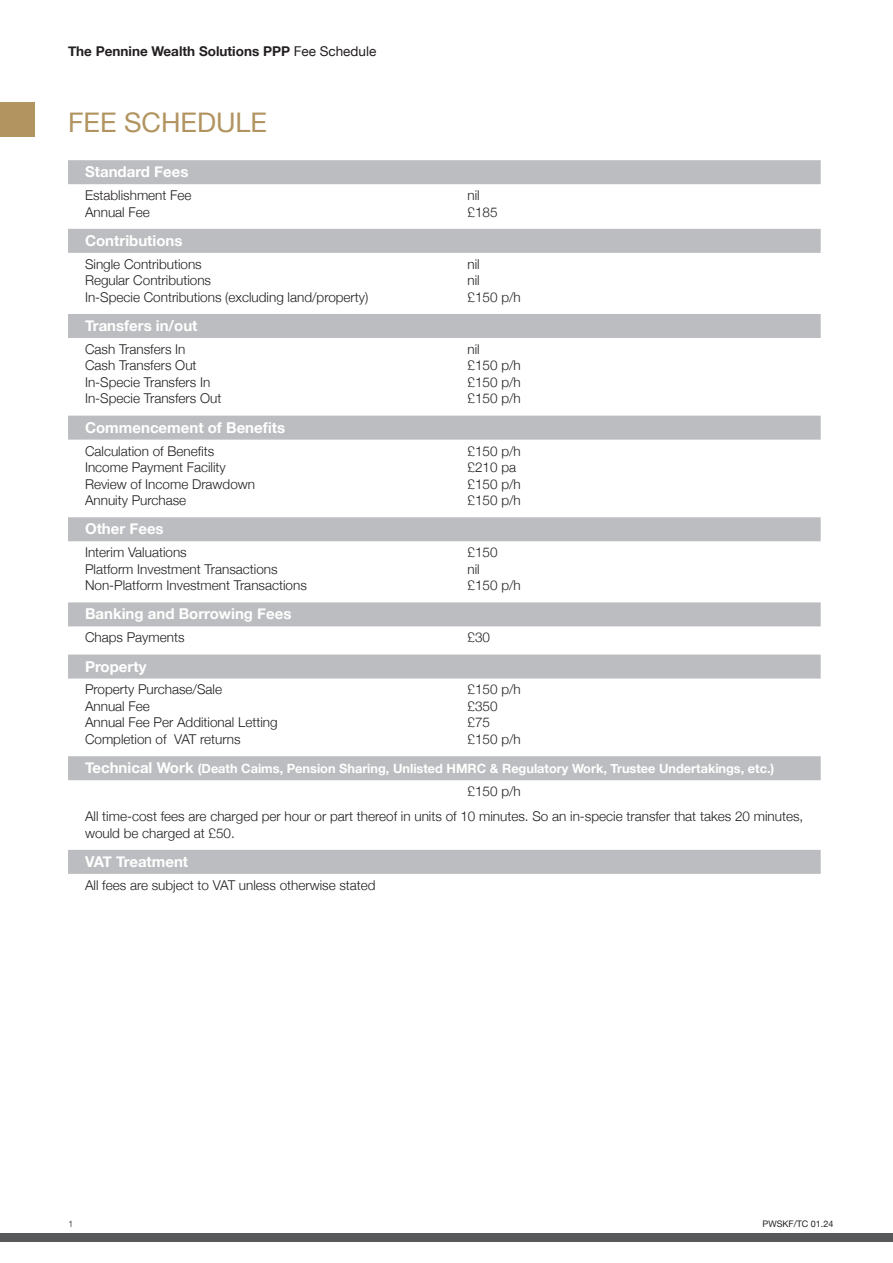
<style>
.page{position:relative;width:893px;height:1263px;background:#fff}
.page>*{position:absolute;margin:0;border:0;box-sizing:border-box;transform-origin:0 0}
.t1{font:27px "Helvetica Neue";color:#b29461}
.t2{font:700 15px "Helvetica Neue";color:#fff}
.t3{font:300 13.5px/25px "Helvetica Neue";color:#231f20}
.t4{font:700 13.5px "Helvetica Neue";color:#231f20}
.t5{font:700 12.75px "Helvetica Neue";color:#fff}
.t6{font:9px "Helvetica Neue";color:#231f20}
.t7{font:300 9px "Helvetica";color:#231f20}
.s1{font-weight:400}
.s2{font-size:15px}
</style>
<div class="page">
<div style="left:0;top:1233px;width:893px;height:9px;background:#57585a"></div>
<div style="left:0;top:102px;width:34px;height:34px;background:#b29461"></div>
<div style="left:68px;top:160px;width:753px;height:24px;background:#bcbdc0"></div>
<div style="left:68px;top:229px;width:753px;height:24px;background:#bcbdc0"></div>
<div style="left:68px;top:314px;width:753px;height:24px;background:#bcbdc0"></div>
<div style="left:68px;top:416px;width:753px;height:24px;background:#bcbdc0"></div>
<div style="left:68px;top:517px;width:753px;height:24px;background:#bcbdc0"></div>
<div style="left:68px;top:602px;width:753px;height:24px;background:#bcbdc0"></div>
<div style="left:68px;top:654px;width:753px;height:24px;background:#bcbdc0"></div>
<div style="left:68px;top:756px;width:753px;height:24px;background:#bcbdc0"></div>
<div style="left:68px;top:850px;width:753px;height:24px;background:#bcbdc0"></div>
<p class="t4" style="left:68px;top:40px;width:310px">The Pennine Wealth Solutions PPP <span class="s1">Fee Schedule</span></p>
<h1 class="t1" style="left:68px;top:103px;width:200px">FEE SCHEDULE</h1>
<p class="t2" style="left:85px;top:160px;width:105px">Standard Fees</p>
<p class="t3" style="left:85px;top:182px;width:108px">Establishment Fee</p>
<p class="t3" style="left:468px;top:182px;width:14px">nil</p>
<p class="t3" style="left:85px;top:198px;width:66px">Annual Fee</p>
<p class="t3" style="left:468px;top:198px;width:32px">£185</p>
<p class="t2" style="left:85px;top:229px;width:99px">Contributions</p>
<p class="t3" style="left:85px;top:250px;width:118px">Single Contributions</p>
<p class="t3" style="left:468px;top:250px;width:14px">nil</p>
<p class="t3" style="left:85px;top:267px;width:128px">Regular Contributions</p>
<p class="t3" style="left:468px;top:267px;width:14px">nil</p>
<p class="t3" style="left:85px;top:283px;width:285px">In-Specie Contributions (excluding land/property)</p>
<p class="t3" style="left:468px;top:283px;width:55px">£150 p/h</p>
<p class="t2" style="left:85px;top:314px;width:114px">Transfers in/out</p>
<p class="t3" style="left:85px;top:336px;width:102px">Cash Transfers In</p>
<p class="t3" style="left:468px;top:336px;width:14px">nil</p>
<p class="t3" style="left:85px;top:352px;width:113px">Cash Transfers Out</p>
<p class="t3" style="left:468px;top:352px;width:55px">£150 p/h</p>
<p class="t3" style="left:85px;top:369px;width:127px">In-Specie Transfers In</p>
<p class="t3" style="left:468px;top:369px;width:55px">£150 p/h</p>
<p class="t3" style="left:85px;top:385px;width:138px">In-Specie Transfers Out</p>
<p class="t3" style="left:468px;top:385px;width:55px">£150 p/h</p>
<p class="t2" style="left:85px;top:415px;width:202px">Commencement of Benefits</p>
<p class="t3" style="left:85px;top:437px;width:131px">Calculation of Benefits</p>
<p class="t3" style="left:468px;top:437px;width:55px">£150 p/h</p>
<p class="t3" style="left:85px;top:454px;width:142px">Income Payment Facility</p>
<p class="t3" style="left:468px;top:454px;width:50px">£210 pa</p>
<p class="t3" style="left:85px;top:470px;width:172px">Review of Income Drawdown</p>
<p class="t3" style="left:468px;top:470px;width:55px">£150 p/h</p>
<p class="t3" style="left:85px;top:487px;width:103px">Annuity Purchase</p>
<p class="t3" style="left:468px;top:487px;width:55px">£150 p/h</p>
<p class="t2" style="left:85px;top:517px;width:80px">Other Fees</p>
<p class="t3" style="left:85px;top:539px;width:103px">Interim Valuations</p>
<p class="t3" style="left:468px;top:539px;width:32px">£150</p>
<p class="t3" style="left:85px;top:555px;width:194px">Platform Investment Transactions</p>
<p class="t3" style="left:468px;top:555px;width:14px">nil</p>
<p class="t3" style="left:85px;top:572px;width:223px">Non-Platform Investment Transactions</p>
<p class="t3" style="left:468px;top:572px;width:55px">£150 p/h</p>
<p class="t2" style="left:85px;top:602px;width:208px">Banking and Borrowing Fees</p>
<p class="t3" style="left:85px;top:624px;width:101px">Chaps Payments</p>
<p class="t3" style="left:468px;top:624px;width:24px">£30</p>
<p class="t2" style="left:85px;top:654px;width:63px">Property</p>
<p class="t3" style="left:85px;top:676px;width:139px">Property Purchase/Sale</p>
<p class="t3" style="left:468px;top:676px;width:55px">£150 p/h</p>
<p class="t3" style="left:85px;top:693px;width:66px">Annual Fee</p>
<p class="t3" style="left:468px;top:693px;width:32px">£350</p>
<p class="t3" style="left:85px;top:709px;width:194px">Annual Fee Per Additional Letting</p>
<p class="t3" style="left:468px;top:709px;width:24px">£75</p>
<p class="t3" style="left:85px;top:726px;width:157px">Completion of VAT returns</p>
<p class="t3" style="left:468px;top:726px;width:55px">£150 p/h</p>
<p class="t5" style="left:85px;top:759px;width:691px"><span class="s2">Technical Work</span> (Death Caims, Pension Sharing, Unlisted HMRC &amp; Regulatory Work, Trustee Undertakings, etc.)</p>
<p class="t3" style="left:85px;top:778px;width:720px;text-indent:382px">£150 p/h<br>All time-cost fees are charged per hour or part thereof in units of 10 minutes. So an in-specie transfer that takes 20 minutes,</p>
<p class="t3" style="left:85px;top:819px;width:151px">would be charged at £50.</p>
<p class="t2" style="left:85px;top:850px;width:105px">VAT Treatment</p>
<p class="t3" style="left:85px;top:871px;width:292px">All fees are subject to VAT unless otherwise stated</p>
<p class="t7" style="left:68px;top:1216px;width:7px">1</p>
<p class="t6" style="left:763px;top:1217px;width:72px">PWSKF/TC 01.24</p>
</div>
